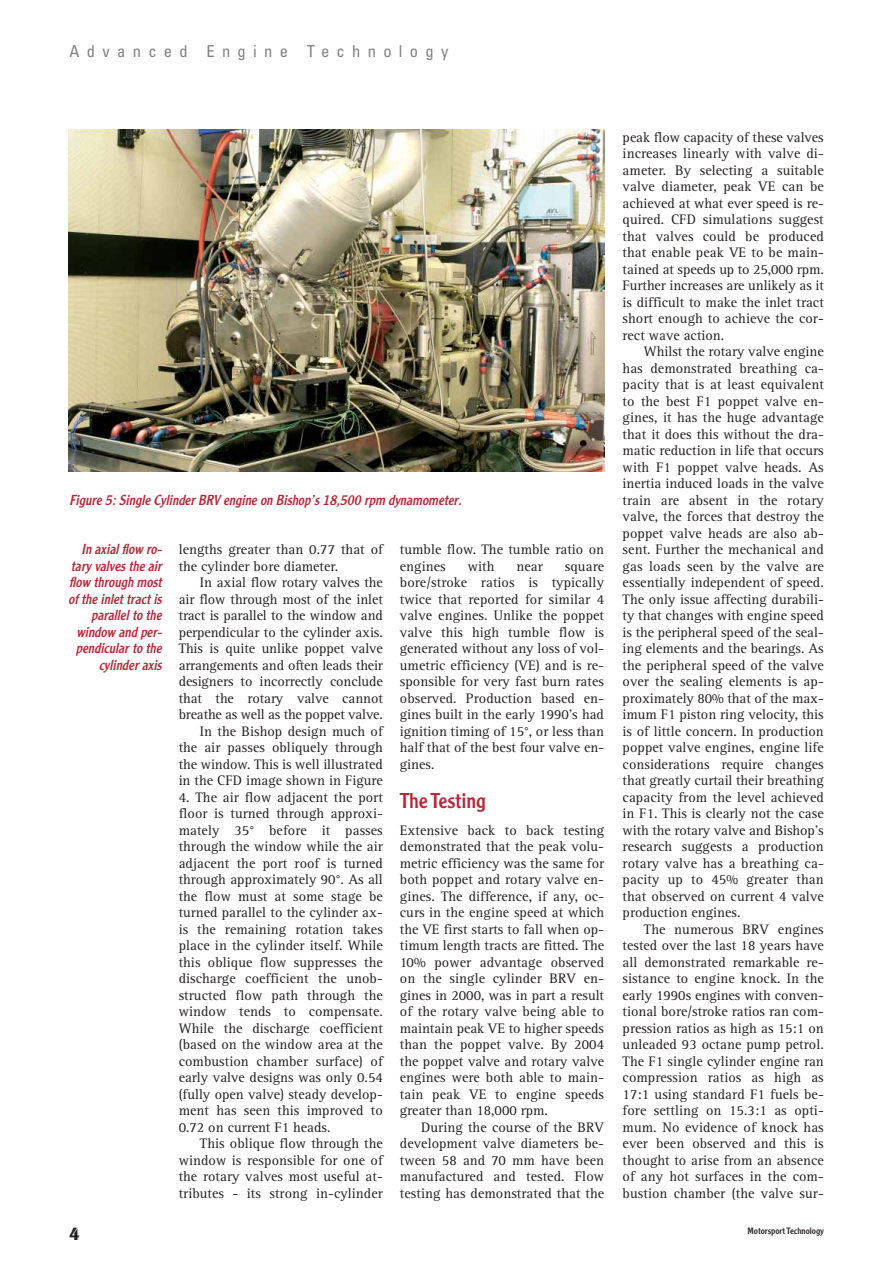
<style>
.page{position:relative;width:893px;height:1263px;background:#fff}
.page>*{position:absolute;margin:0;border:0;box-sizing:border-box;transform-origin:0 0}
.t1{font:21px "Clearface Gothic LH";color:#b82737}
.t2{font:700 18px "Clearface Gothic LH";color:#231f1f}
.t3{font:condensed 16.5px "Univers";letter-spacing:.445em;color:#808284}
.t4{font:14.25px/16.5px "Rotis Serif";color:#231f1f;text-align:justify}
.t5{font:italic 14.25px/16.5px "Clearface Gothic LH";color:#b82737;text-align:right;scale:.95 1}
.t6{font:9px "Clearface Gothic LH";color:#231f1f}
</style>
<div class="page">
<img style="left:68px;top:129px;width:536px;height:343px">
<p class="t3" style="left:70px;top:46px;width:380px">Advanced Engine Technology</p>
<p class="t5" style="left:70px;top:493px;width:417px">Figure 5:Single CylinderBRV engine on Bishop’s 18,500 rpm dynamometer.</p>
<p class="t5" style="left:68px;top:542px;width:103px">In axialflow ro&shy;tary valves the air flow through most of the inlettractis parallelto the window and per&shy;pendicularto the cylinderaxis</p>
<p class="t4" style="left:179px;top:543px;width:206px">lengths greater than 0.77 that of the cylinder bore diameter.</p>
<p class="t4" style="left:179px;top:576px;width:206px;text-align:right">In axial flow rotary valves the<br>air flow through most of the inlet tract is parallel to the window and perpendicular to the cylinder axis.<br>This is quite unlike poppet valve arrangements and often leads their designers to incorrectly conclude that the rotary valve cannot breathe as well as the poppet valve.<br>In the Bishop design much of the air passes obliquely through the window. This is well illustrated in the CFD image shown in Figure</p>
<p class="t4" style="left:179px;top:790px;width:206px">4. The air flow adjacent the port floor is turned through approxi&shy;mately 35° before it passes through the window while the air adjacent the port roof is turned through approximately 90°. As all the flow must at some stage be turned parallel to the cylinder ax&shy;is the remaining rotation takes place in the cylinder itself. While this oblique flow suppresses the discharge coefficient the unob&shy;structed flow path through the window tends to compensate.<br>While the discharge coefficient (based on the window area at the combustion chamber surface) of early valve designs was only 0.54 (fully open valve) steady develop&shy;ment has seen this improved to 0.72 on current F1 heads.</p>
<p class="t4" style="left:179px;top:1137px;width:206px;text-indent:21px">This oblique flow through the window is responsible for one of the rotary valves most useful at&shy;tributes - its strong in-cylinder</p>
<p class="t4" style="left:400px;top:543px;width:206px">tumble flow. The tumble ratio on engines</p>
<p class="t4" style="left:468px;top:559px;width:28px">with</p>
<p class="t4" style="left:516px;top:559px;width:28px">near</p>
<p class="t4" style="left:400px;top:559px;width:206px;text-indent:165px">square bore/stroke ratios is typically twice that reported for similar 4 valve engines. Unlike the poppet valve this high tumble flow is generated without any loss of vol&shy;umetric efficiency (VE) and is re&shy;sponsible for very fast burn rates observed. Production based en&shy;gines built in the early 1990’s had ignition timing of 15°, or less than half that of the best four valve en&shy;gines.</p>
<h1 class="t1" style="left:400px;top:793px;width:88px">The Testing</h1>
<p class="t4" style="left:400px;top:823px;width:206px">Extensive back to back testing demonstrated that the peak volu&shy;metric efficiency was the same for both poppet and rotary valve en&shy;gines. The difference, if any, oc&shy;curs in the engine speed at which the VE first starts to fall when op&shy;timum length tracts are fitted. The 10% power advantage observed on the single cylinder BRV en&shy;gines in 2000, was in part a result of the rotary valve being able to maintain peak VE to higher speeds than the poppet valve. By 2004 the poppet valve and rotary valve engines were both able to main&shy;tain peak VE to engine speeds greater than 18,000 rpm.</p>
<p class="t4" style="left:400px;top:1120px;width:206px;text-indent:21px">During the course of the BRV development valve diameters be&shy;tween 58 and 70 mm have been manufactured and tested. Flow testing has demonstrated that the</p>
<p class="t4" style="left:622px;top:130px;width:203px">peak flow capacity of these valves increases linearly with valve di&shy;ameter. By selecting a suitable valve diameter, peak VE can be achieved at what ever speed is re&shy;quired. CFD simulations suggest that valves could be produced that enable peak VE to be main&shy;tained at speeds up to 25,000 rpm.<br>Further increases are unlikely as it is difficult to make the inlet tract short enough to achieve the cor&shy;rect wave action.</p>
<p class="t4" style="left:622px;top:345px;width:203px;text-indent:21px">Whilst the rotary valve engine has demonstrated breathing ca&shy;pacity that is at least equivalent to the best F1 poppet valve en&shy;gines, it has the huge advantage that it does this without the dra&shy;matic reduction in life that occurs with F1 poppet valve heads. As inertia induced loads in the valve train are absent in the rotary valve, the forces that destroy the poppet valve heads are also ab&shy;sent. Further the mechanical and gas loads seen by the valve are essentially independent of speed.<br>The only issue affecting durabili&shy;ty that changes with engine speed is the peripheral speed of the seal&shy;ing elements and the bearings. As the peripheral speed of the valve over the sealing elements is ap&shy;proximately 80% that of the max&shy;imum F1 piston ring velocity, this is of little concern. In production poppet valve engines, engine life considerations require changes that greatly curtail their breathing capacity from the level achieved in F1. This is clearly not the case with the rotary valve and Bishop’s research suggests a production rotary valve has a breathing ca&shy;pacity up to 45% greater than that observed on current 4 valve production engines.</p>
<p class="t4" style="left:622px;top:922px;width:203px;text-indent:21px">The numerous BRV engines tested over the last 18 years have all demonstrated remarkable re&shy;sistance to engine knock. In the early 1990s engines with conven&shy;tional bore/stroke ratios ran com&shy;pression ratios as high as 15:1 on unleaded 93 octane pump petrol.<br>The F1 single cylinder engine ran compression ratios as high as 17:1 using standard F1 fuels be&shy;fore settling on 15.3:1 as opti&shy;mum. No evidence of knock has ever been observed and this is thought to arise from an absence of any hot surfaces in the com&shy;bustion chamber (the valve sur-</p>
<p class="t2" style="left:70px;top:1228px;width:11px">4</p>
<p class="t6" style="left:747px;top:1228px;width:78px">Motorsport Technology</p>
</div>
